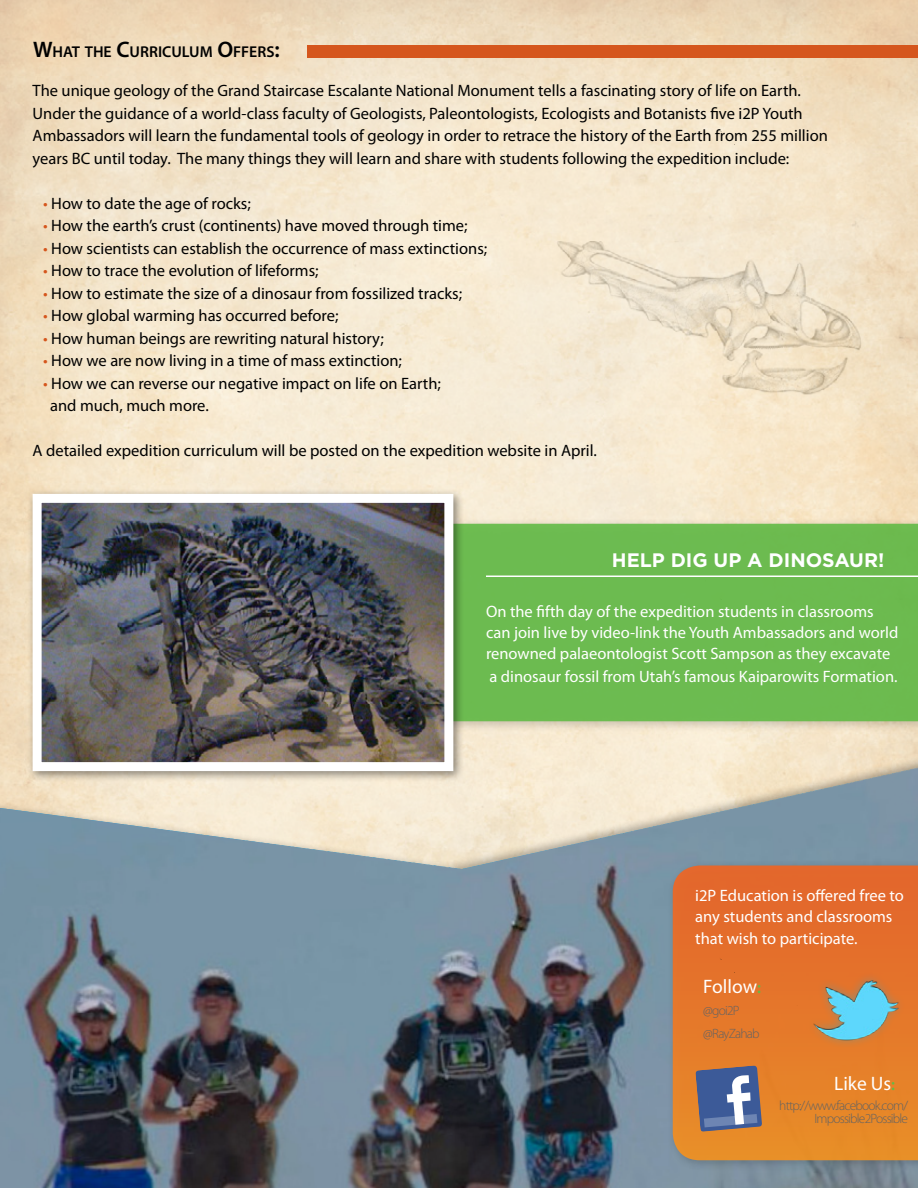
<style>
.page{position:relative;width:918px;height:1188px;background:#fff}
.page>*{position:absolute;margin:0;border:0;box-sizing:border-box;transform-origin:0 0}
.t1{font:700 19.5px "Gotham";color:#fff}
.t2{font:19.5px "Myriad Pro";color:#fff}
.t3{font:16.5px/22.5px "Myriad Pro";color:#000}
.t4{font:16.5px/21px "Myriad Pro";color:#fff}
.t5{font:600 15.75px "Myriad Pro";color:#000}
.t6{font:300 13.5px/22.5px "Myriad Pro";letter-spacing:-.06em;color:#626363}
.s1{font-size:22.5px}
.s2{color:#d5561d}
.s3{font-weight:600;font-size:16.5px;color:#62bb46}
</style>
<div class="page">
<img style="left:0;top:0;width:918px;height:713px">
<svg style="left:699px;top:111px;width:7px;height:3px"></svg>
<svg style="left:0;top:721px;width:918px;height:46px;fill:#f7e9d1"></svg>
<img style="left:0;top:767px;width:918px;height:421px">
<div style="left:308px;top:45px;width:610px;height:13px;background:#d5561d"></div>
<div style="left:421px;top:518px;width:497px;height:214px;background:#000;opacity:.18"></div>
<div style="left:465px;top:524px;width:453px;height:197px;background:#6cbb50"></div>
<div style="left:27px;top:488px;width:438px;height:294px;background:#000;opacity:.45"></div>
<img style="left:43px;top:504px;width:400px;height:257px">
<div style="left:33px;top:494px;width:420px;height:277px;border:9px solid #fff"></div>
<hr style="left:486px;top:576px;width:432px;height:1px;background:#fff">
<div style="left:667px;top:860px;width:251px;height:312px;background:#000;opacity:.18"></div>
<svg style="left:673px;top:866px;width:245px;height:294px"></svg>
<svg style="left:695px;top:1065px;width:67px;height:67px"></svg>
<div style="left:806px;top:972px;width:100px;height:77px;background:#e4772b"></div>
<img style="left:794px;top:976px;width:123px;height:69px">
<p class="t5" style="left:33px;top:42px;width:248px"><span class="s1">W</span>HAT THE <span class="s1">C</span>URRICULUM <span class="s1">O</span>FFERS<span class="s1">:</span></p>
<p class="t3" style="left:33px;top:79px;width:797px">The unique geology of the Grand Staircase Escalante National Monument tells a fascinating story of life on Earth.<br>Under the guidance of a world-class faculty of Geologists, Paleontologists, Ecologists and Botanists five i2P Youth Ambassadors will learn the fundamental tools of geology in order to retrace the history of the Earth from 255 million years BC until today. The many things they will learn and share with students following the expedition include:</p>
<p class="t3" style="left:43px;top:191px;width:209px"><span class="s2">•</span> How to date the age of rocks;</p>
<p class="t3" style="left:43px;top:214px;width:426px"><span class="s2">•</span> How the earth’s crust (continents) have moved through time;</p>
<p class="t3" style="left:43px;top:237px;width:446px"><span class="s2">•</span> How scientists can establish the occurrence of mass extinctions;</p>
<p class="t3" style="left:43px;top:259px;width:277px"><span class="s2">•</span> How to trace the evolution of lifeforms;</p>
<p class="t3" style="left:43px;top:282px;width:421px"><span class="s2">•</span> How to estimate the size of a dinosaur from fossilized tracks;</p>
<p class="t3" style="left:43px;top:304px;width:297px"><span class="s2">•</span> How global warming has occurred before;</p>
<p class="t3" style="left:43px;top:327px;width:342px"><span class="s2">•</span> How human beings are rewriting natural history;</p>
<p class="t3" style="left:43px;top:349px;width:360px"><span class="s2">•</span> How we are now living in a time of mass extinction;</p>
<p class="t3" style="left:50px;top:372px;width:392px;text-indent:-7px"><span class="s2">•</span> How we can reverse our negative impact on life on Earth; and much, much more.</p>
<p class="t3" style="left:33px;top:439px;width:566px">A detailed expedition curriculum will be posted on the expedition website in April.</p>
<p class="t1" style="left:612px;top:549px;width:274px">HELP DIG UP A DINOSAUR!</p>
<p class="t4" style="left:486px;top:601px;width:414px">On the fifth day of the expedition students in classrooms can join live by video-link the Youth Ambassadors and world renowned palaeontologist Scott Sampson as they excavate</p>
<p class="t4" style="left:489px;top:666px;width:410px">a dinosaur fossil from Utah’s famous Kaiparowits Formation.</p>
<p class="t4" style="left:695px;top:884px;width:210px">i2P Education is offered free to any students and classrooms</p>
<p class="t4" style="left:695px;top:928px;width:164px">that wish to participate.</p>
<p class="t2" style="left:703px;top:974px;width:59px">Follow<span class="s3">:</span></p>
<p class="t6" style="left:703px;top:999px;width:58px">@goi2P @RayZahab</p>
<p class="t2" style="left:834px;top:1072px;width:62px">Like Us<span class="s3">:</span></p>
<p class="t6" style="left:779px;top:1099px;width:130px;line-height:13.5px;text-align:right">http://www.facebook.com/<br>Impossible2Possible</p>
</div>
